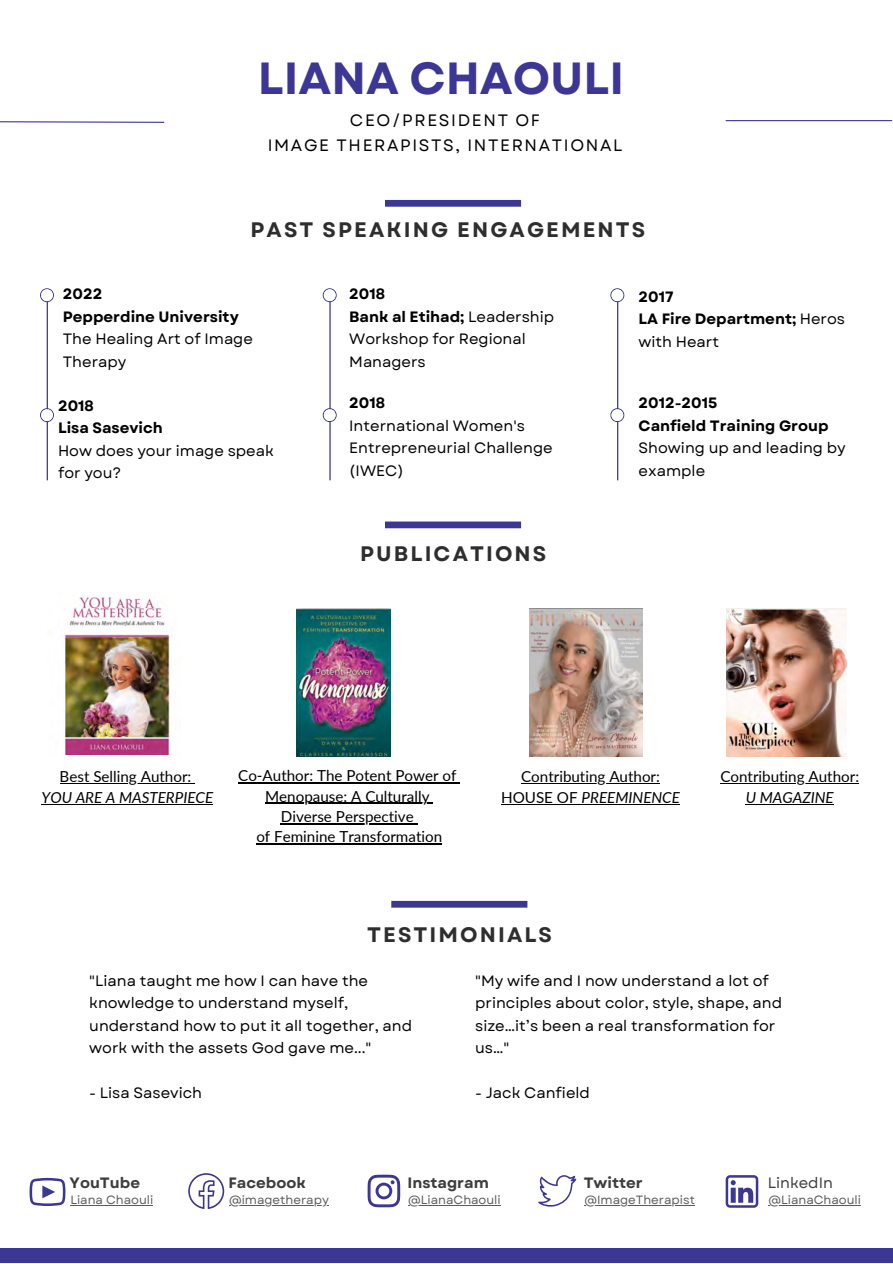
<style>
.page{position:relative;width:893px;height:1264px;background:#fff}
.page>*{position:absolute;margin:0;border:0;box-sizing:border-box;transform-origin:0 0}
.t1{font:700 45px "Garet";color:#3c3795}
.t2{font:700 21px "Garet";letter-spacing:.1em;color:#2e2e2e}
.t3{font:16.5px/24.8px "Garet";letter-spacing:.1em;color:#000;text-align:center}
.t4{font:15.15px/20.2px "Lato";color:#000;text-align:center}
.t5{font:italic 15.15px "Lato";color:#000}
.t6{font:15px/22.5px "Garet";color:#000}
.t7{font:700 15px/22.5px "Garet";color:#000}
.t8{font:700 15px "Garet";color:#3d3d3d}
.t9{font:15px "Garet";color:#3d3d3d}
.t10{font:12px "Garet";color:#595a5a}
.s1{font-weight:700}
.s2{font-weight:400}
.s3{font-style:italic}
</style>
<div class="page">
<hr style="left:47px;top:292px;width:1px;height:188px;background:#3c3795">
<svg style="left:40px;top:288px;width:14px;height:14px"></svg>
<div style="left:41px;top:289px;width:12px;height:12px;background:#fff;border-radius:50%"></div>
<svg style="left:40px;top:408px;width:14px;height:14px"></svg>
<div style="left:41px;top:409px;width:12px;height:12px;background:#fff;border-radius:50%"></div>
<div style="left:0;top:1247px;width:892px;height:15px;background:#3c3795"></div>
<svg style="left:0;top:121px;width:165px;height:2px"></svg>
<hr style="left:725px;top:120px;width:167px;height:1px;background:#3c3795">
<div style="left:385px;top:200px;width:136px;height:7px;background:#3c3795"></div>
<div style="left:385px;top:521px;width:136px;height:7px;background:#3c3795"></div>
<img style="left:64px;top:596px;width:107px;height:158px">
<img style="left:529px;top:608px;width:114px;height:148px">
<div style="left:391px;top:900px;width:136px;height:7px;background:#3c3795"></div>
<hr style="left:617px;top:292px;width:1px;height:188px;background:#3c3795">
<svg style="left:610px;top:288px;width:14px;height:14px"></svg>
<div style="left:611px;top:289px;width:12px;height:12px;background:#fff;border-radius:50%"></div>
<svg style="left:610px;top:408px;width:14px;height:14px"></svg>
<div style="left:611px;top:409px;width:12px;height:12px;background:#fff;border-radius:50%"></div>
<svg style="left:188px;top:1173px;width:36px;height:36px"></svg>
<hr style="left:229px;top:1205px;width:100px;height:1px;background:#595a5a">
<svg style="left:367px;top:1174px;width:33px;height:33px"></svg>
<hr style="left:408px;top:1205px;width:92px;height:1px;background:#595a5a">
<hr style="left:70px;top:1205px;width:83px;height:1px;background:#595a5a">
<svg style="left:30px;top:1177px;width:35px;height:28px"></svg>
<svg style="left:538px;top:1175px;width:38px;height:31px"></svg>
<hr style="left:584px;top:1205px;width:111px;height:1px;background:#595a5a">
<svg style="left:725px;top:1175px;width:33px;height:32px"></svg>
<hr style="left:768px;top:1205px;width:93px;height:1px;background:#595a5a">
<img style="left:726px;top:608px;width:120px;height:148px">
<hr style="left:329px;top:292px;width:1px;height:188px;background:#3c3795">
<svg style="left:323px;top:288px;width:13px;height:14px"></svg>
<div style="left:324px;top:289px;width:11px;height:12px;background:#fff;border-radius:50%"></div>
<svg style="left:323px;top:408px;width:13px;height:14px"></svg>
<div style="left:324px;top:409px;width:11px;height:12px;background:#fff;border-radius:50%"></div>
<img style="left:296px;top:608px;width:95px;height:148px">
<hr style="left:60px;top:783px;width:131px;height:1px;background:#000">
<hr style="left:42px;top:804px;width:171px;height:1px;background:#000">
<hr style="left:521px;top:783px;width:139px;height:1px;background:#000">
<hr style="left:501px;top:804px;width:80px;height:1px;background:#000">
<hr style="left:581px;top:804px;width:99px;height:1px;background:#000">
<hr style="left:720px;top:783px;width:139px;height:1px;background:#000">
<hr style="left:745px;top:804px;width:88px;height:1px;background:#000">
<hr style="left:238px;top:782px;width:218px;height:1px;background:#000">
<hr style="left:265px;top:802px;width:164px;height:2px;background:#000">
<hr style="left:281px;top:823px;width:133px;height:1px;background:#000">
<hr style="left:256px;top:843px;width:186px;height:1px;background:#000">
<h1 class="t1" style="left:258px;top:46px;width:368px">LIANA CHAOULI</h1>
<p class="t3" style="left:268px;top:108px;width:356px">CEO/PRESIDENT OF<br>IMAGE THERAPISTS, INTERNATIONAL</p>
<h2 class="t2" style="left:250px;top:214px;width:396px">PAST SPEAKING ENGAGEMENTS</h2>
<p class="t7" style="left:63px;top:283px;width:177px">2022<br>Pepperdine University</p>
<p class="t6" style="left:63px;top:328px;width:191px">The Healing Art of Image<br>Therapy</p>
<p class="t7" style="left:58px;top:394px;width:106px">2018<br>Lisa Sasevich</p>
<p class="t6" style="left:58px;top:439px;width:217px">How does your image speak for you?</p>
<p class="t6" style="left:349px;top:283px;width:206px"><span class="s1">2018<br>Bank al Etihad;</span> Leadership<br>Workshop for Regional<br>Managers</p>
<p class="t7" style="left:349px;top:392px;width:37px">2018</p>
<p class="t6" style="left:349px;top:414px;width:205px">International Women's<br>Entrepreneurial Challenge (IWEC)</p>
<h2 class="t2" style="left:360px;top:538px;width:187px">PUBLICATIONS</h2>
<p class="t7" style="left:638px;top:285px;width:208px">2017<br>LA Fire Department; <span class="s2">Heros with Heart</span></p>
<p class="t7" style="left:638px;top:392px;width:191px">2012-2015<br>Canfield Training Group</p>
<p class="t6" style="left:638px;top:437px;width:208px">Showing up and leading by example</p>
<p class="t4" style="left:60px;top:766px;width:133px">Best Selling Author:</p>
<p class="t5" style="left:42px;top:788px;width:173px">YOU ARE A MASTERPIECE</p>
<p class="t4" style="left:238px;top:765px;width:220px">Co-Author: The Potent Power of<br>Menopause: A Culturally<br>Diverse Perspective<br>of Feminine Transformation</p>
<p class="t4" style="left:501px;top:765px;width:180px;line-height:20.9px">Contributing Author:<br>HOUSE OF <span class="s3">PREEMINENCE</span></p>
<h2 class="t2" style="left:367px;top:919px;width:186px">TESTIMONIALS</h2>
<p class="t4" style="left:720px;top:766px;width:140px">Contributing Author:</p>
<p class="t5" style="left:745px;top:788px;width:89px">U MAGAZINE</p>
<p class="t6" style="left:89px;top:969px;width:324px">"Liana taught me how I can have the knowledge to understand myself, understand how to put it all together, and work with the assets God gave me..."</p>
<p class="t6" style="left:89px;top:1081px;width:114px">- Lisa Sasevich</p>
<p class="t6" style="left:475px;top:969px;width:308px">"My wife and I now understand a lot of principles about color, style, shape, and size…it’s been a real transformation for us…"</p>
<p class="t6" style="left:475px;top:1081px;width:116px">- Jack Canfield</p>
<p class="t8" style="left:70px;top:1171px;width:72px">YouTube</p>
<p class="t10" style="left:70px;top:1191px;width:84px">Liana Chaouli</p>
<p class="t8" style="left:228px;top:1171px;width:79px">Facebook</p>
<p class="t10" style="left:229px;top:1191px;width:101px">@imagetherapy</p>
<p class="t8" style="left:407px;top:1171px;width:83px">Instagram</p>
<p class="t10" style="left:408px;top:1191px;width:94px">@LianaChaouli</p>
<p class="t8" style="left:583px;top:1171px;width:60px">Twitter</p>
<p class="t10" style="left:584px;top:1191px;width:112px">@ImageTherapist</p>
<p class="t9" style="left:767px;top:1171px;width:67px">LinkedIn</p>
<p class="t10" style="left:768px;top:1191px;width:94px">@LianaChaouli</p>
</div>
